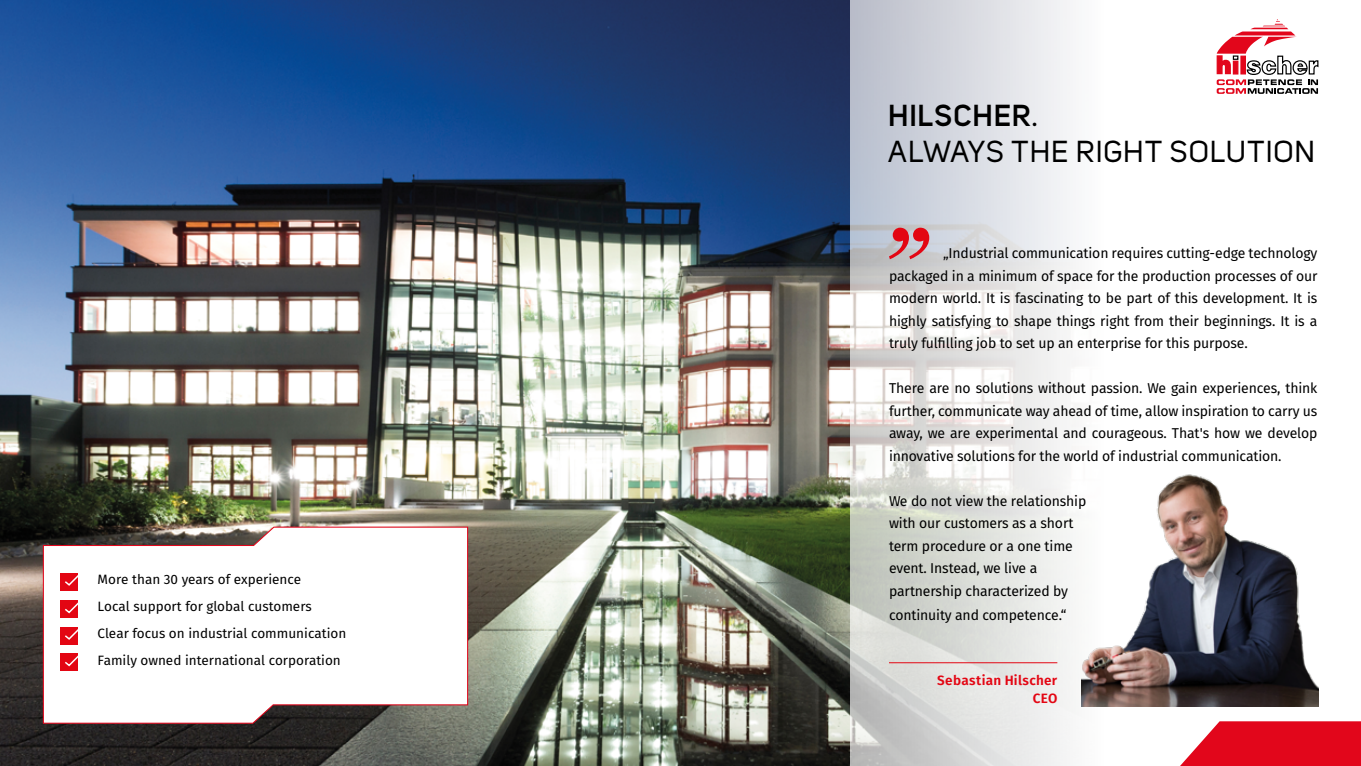
<style>
.page{position:relative;width:1361px;height:766px;background:#fff}
.page>*{position:absolute;margin:0;border:0;box-sizing:border-box;transform-origin:0 0}
.t1{font:30px/36px "Uni Sans";letter-spacing:.025em;color:#000}
.t2{font:14.25px/22.5px "Fira Sans";letter-spacing:-.01em;color:#000;text-align:justify}
.t3{font:13.5px/27px "Fira Sans";color:#000}
.t4{font:600 13.5px/18px "Fira Sans";letter-spacing:.02em;color:#e30613;text-align:right}
.s1{font-weight:600}
</style>
<div class="page">
<img style="left:0;top:0;width:850px;height:765px">
<svg style="left:850px;top:0;width:469px;height:765px"></svg>
<svg style="left:1180px;top:721px;width:181px;height:44px;background:#e52335"></svg>
<svg style="left:889px;top:227px;width:40px;height:32px"></svg>
<hr style="left:889px;top:662px;width:168px;height:1px;background:#e30613">
<svg style="left:1216px;top:19px;width:103px;height:75px"></svg>
<svg style="left:42px;top:526px;width:427px;height:198px"></svg>
<div style="left:61px;top:573px;width:17px;height:17px;background:#e30613"></div>
<svg style="left:63px;top:567px;width:23px;height:19px"></svg>
<div style="left:61px;top:600px;width:17px;height:17px;background:#e30613"></div>
<svg style="left:63px;top:595px;width:23px;height:19px"></svg>
<div style="left:61px;top:627px;width:17px;height:17px;background:#e30613"></div>
<svg style="left:63px;top:621px;width:23px;height:19px"></svg>
<div style="left:61px;top:653px;width:17px;height:17px;background:#e30613"></div>
<svg style="left:63px;top:648px;width:23px;height:19px"></svg>
<img style="left:1081px;top:473px;width:237px;height:233px">
<p class="t3" style="left:98px;top:565px;width:250px">More than 30 years of experience<br>Local support for global customers Clear focus on industrial communication Family owned international corporation</p>
<h1 class="t1" style="left:888px;top:98px;width:428px"><span class="s1">HILSCHER</span>.<br>ALWAYS THE RIGHT SOLUTION</h1>
<p class="t2" style="left:889px;top:241px;width:430px;text-indent:54px">„Industrial communication requires cutting-edge technology packaged in a minimum of space for the production processes of our modern world. It is fascinating to be part of this development. It is highly satisfying to shape things right from their beginnings. It is a truly fulfilling job to set up an enterprise for this purpose.</p>
<p class="t2" style="left:889px;top:376px;width:430px">There are no solutions without passion. We gain experiences, think further, communicate way ahead of time, allow inspiration to carry us away, we are experimental and courageous. That's how we develop innovative solutions for the world of industrial communication.</p>
<p class="t2" style="left:889px;top:489px;width:199px;text-align:left">We do not view the relationship with our customers as a short term procedure or a one time event. Instead, we live a partnership characterized by</p>
<p class="t2" style="left:889px;top:603px;width:179px">continuity and competence.“</p>
<p class="t4" style="left:937px;top:669px;width:122px">Sebastian Hilscher<br>CEO</p>
</div>
